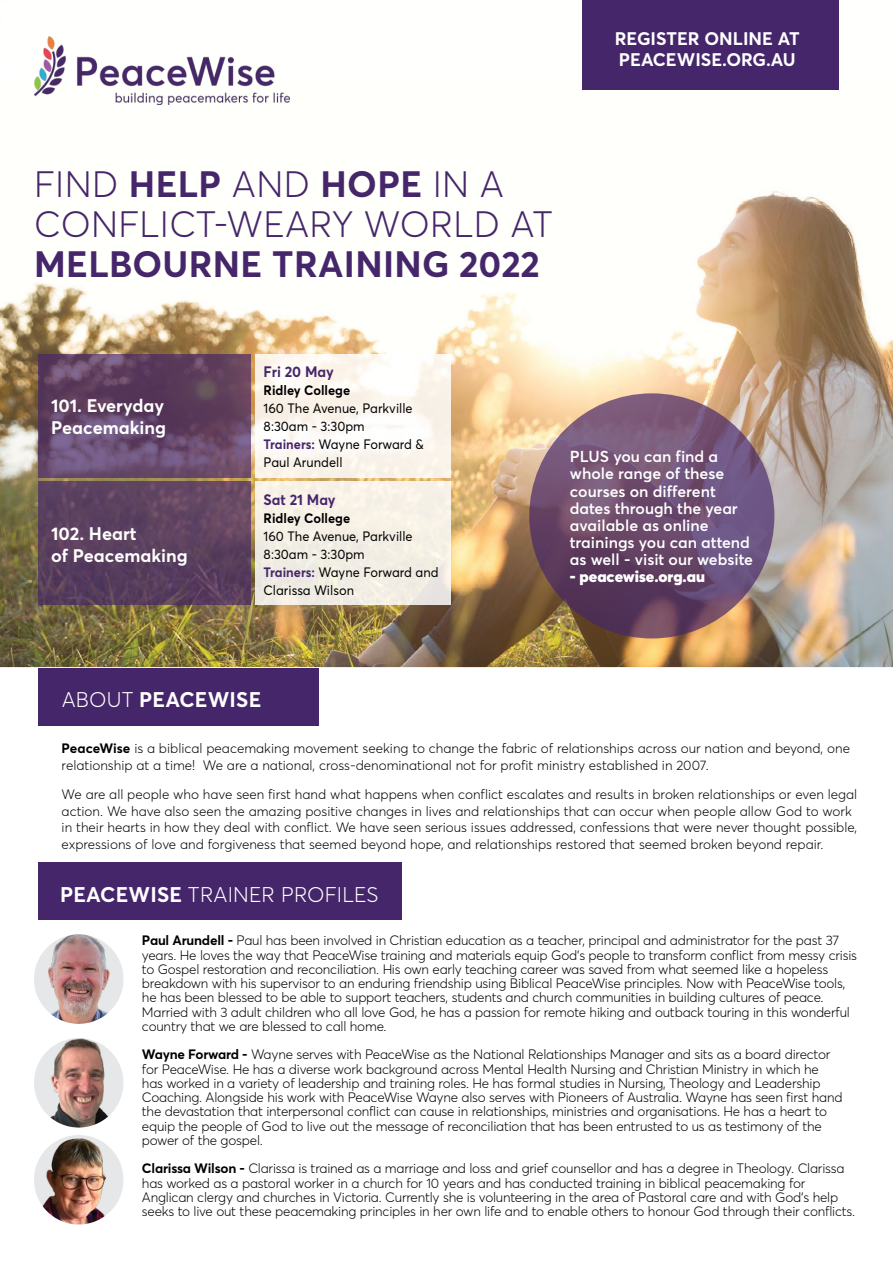
<style>
.page{position:relative;width:893px;height:1263px;background:#fff}
.page>*{position:absolute;margin:0;border:0;box-sizing:border-box;transform-origin:0 0}
.t1{font:300 36.3px/39.6px "Averta Std";letter-spacing:.01em;color:#46266a}
.t2{font:700 36.3px "Averta Std";letter-spacing:.01em;color:#46266a}
.t3{font:300 21px "Averta Std";letter-spacing:.01em;color:#fff}
.t4{font:700 21px "Averta Std";letter-spacing:.01em;color:#fff}
.t5{font:700 18px/21.6px "Averta Std";color:#fff}
.t6{font:600 15.75px/17.1px "Averta Std";color:#fff}
.t7{font:900 15.75px "Averta Std";color:#fff}
.t8{font:700 15px "Averta Std";color:#46266a;scale:.95 1}
.t9{font:300 13.5px/14.2px "Averta Std";letter-spacing:-.015em;color:#000}
.t10{font:13.5px/18px "Averta Std";color:#000;scale:.95 1}
.t11{font:700 13.5px "Averta Std";color:#000;scale:.95 1}
.s1{font-weight:700}
.s2{font-weight:700;color:#46266a}
.s3{font-weight:300}
</style>
<div class="page">
<img style="left:0;top:36px;width:893px;height:632px">
<svg style="left:38px;top:354px;width:213px;height:123px;background:#644667"></svg>
<div style="left:255px;top:354px;width:196px;height:123px;background:linear-gradient(to right,#fbf6ef,#fcf7f2)"></div>
<svg style="left:38px;top:481px;width:213px;height:124px;background:#5c415f"></svg>
<div style="left:255px;top:481px;width:196px;height:124px;background:#f4efe5"></div>
<div style="left:38px;top:668px;width:281px;height:58px;background:#46266a"></div>
<div style="left:38px;top:863px;width:364px;height:57px;background:#46266a"></div>
<div style="left:582px;top:0;width:257px;height:89px;background:#46266a"></div>
<img style="left:35px;top:37px;width:254px;height:67px">
<img style="left:34px;top:934px;width:89px;height:90px;border-radius:45px">
<img style="left:34px;top:1038px;width:89px;height:89px;border-radius:45px">
<img style="left:34px;top:1135px;width:89px;height:89px;border-radius:45px">
<svg style="left:529px;top:393px;width:245px;height:245px;background:#6d4d71"></svg>
<h3 class="t5" style="left:615px;top:27px;width:186px">REGISTER ONLINE AT<br>PEACEWISE.ORG.AU</h3>
<h1 class="t1" style="left:34px;top:165px;width:520px">FIND <span class="s1">HELP</span> AND <span class="s1">HOPE</span> IN A<br>CONFLICT-WEARY WORLD AT</h1>
<h1 class="t2" style="left:34px;top:241px;width:507px">MELBOURNE TRAINING 2022</h1>
<h3 class="t5" style="left:51px;top:395px;width:116px">101. Everyday<br>Peacemaking</h3>
<h3 class="t5" style="left:51px;top:523px;width:138px">102. Heart<br>of Peacemaking</h3>
<p class="t8" style="left:264px;top:362px;width:75px">Fri 20 May</p>
<p class="t11" style="left:264px;top:382px;width:93px">Ridley College</p>
<p class="t10" style="left:264px;top:399px;width:170px">160 The Avenue, Parkville<br>8:30am - 3:30pm<br><span class="s2">Trainers:</span> Wayne Forward &amp;<br>Paul Arundell</p>
<p class="t8" style="left:264px;top:490px;width:77px">Sat 21 May</p>
<p class="t11" style="left:264px;top:509px;width:93px">Ridley College</p>
<p class="t10" style="left:264px;top:527px;width:186px">160 The Avenue, Parkville<br>8:30am - 3:30pm<br><span class="s2">Trainers:</span> Wayne Forward and<br>Clarissa Wilson</p>
<p class="t6" style="left:570px;top:448px;width:185px">PLUS you can find a whole range of these courses on different dates through the year available as online trainings you can attend as well - visit our website</p>
<p class="t7" style="left:570px;top:566px;width:137px">- peacewise.org.au</p>
<h2 class="t4" style="left:62px;top:686px;width:201px"><span class="s3">ABOUT</span> PEACEWISE</h2>
<p class="t9" style="left:62px;top:740px;width:790px;line-height:16.5px"><span class="s1">PeaceWise</span> is a biblical peacemaking movement seeking to change the fabric of relationships across our nation and beyond, one relationship at a time! We are a national, cross-denominational not for profit ministry established in 2007.</p>
<p class="t9" style="left:62px;top:786px;width:797px;line-height:16.5px">We are all people who have seen first hand what happens when conflict escalates and results in broken relationships or even legal action. We have also seen the amazing positive changes in lives and relationships that can occur when people allow God to work in their hearts in how they deal with conflict. We have seen serious issues addressed, confessions that were never thought possible, expressions of love and forgiveness that seemed beyond hope, and relationships restored that seemed broken beyond repair.</p>
<h2 class="t3" style="left:60px;top:882px;width:320px"><span class="s1">PEACEWISE</span> TRAINER PROFILES</h2>
<p class="t9" style="left:142px;top:933px;width:717px"><span class="s1">Paul Arundell -</span> Paul has been involved in Christian education as a teacher, principal and administrator for the past 37 years. He loves the way that PeaceWise training and materials equip God’s people to transform conflict from messy crisis to Gospel restoration and reconciliation. His own early teaching career was saved from what seemed like a hopeless breakdown with his supervisor to an enduring friendship using Biblical PeaceWise principles. Now with PeaceWise tools, he has been blessed to be able to support teachers, students and church communities in building cultures of peace.<br>Married with 3 adult children who all love God, he has a passion for remote hiking and outback touring in this wonderful country that we are blessed to call home.</p>
<p class="t9" style="left:142px;top:1047px;width:702px"><span class="s1">Wayne Forward -</span> Wayne serves with PeaceWise as the National Relationships Manager and sits as a board director for PeaceWise. He has a diverse work background across Mental Health Nursing and Christian Ministry in which he has worked in a variety of leadership and training roles. He has formal studies in Nursing, Theology and Leadership Coaching. Alongside his work with PeaceWise Wayne also serves with Pioneers of Australia. Wayne has seen first hand the devastation that interpersonal conflict can cause in relationships, ministries and organisations. He has a heart to equip the people of God to live out the message of reconciliation that has been entrusted to us as testimony of the power of the gospel.</p>
<p class="t9" style="left:142px;top:1161px;width:715px"><span class="s1">Clarissa Wilson -</span> Clarissa is trained as a marriage and loss and grief counsellor and has a degree in Theology. Clarissa has worked as a pastoral worker in a church for 10 years and has conducted training in biblical peacemaking for Anglican clergy and churches in Victoria. Currently she is volunteering in the area of Pastoral care and with God’s help seeks to live out these peacemaking principles in her own life and to enable others to honour God through their conflicts.</p>
</div>
